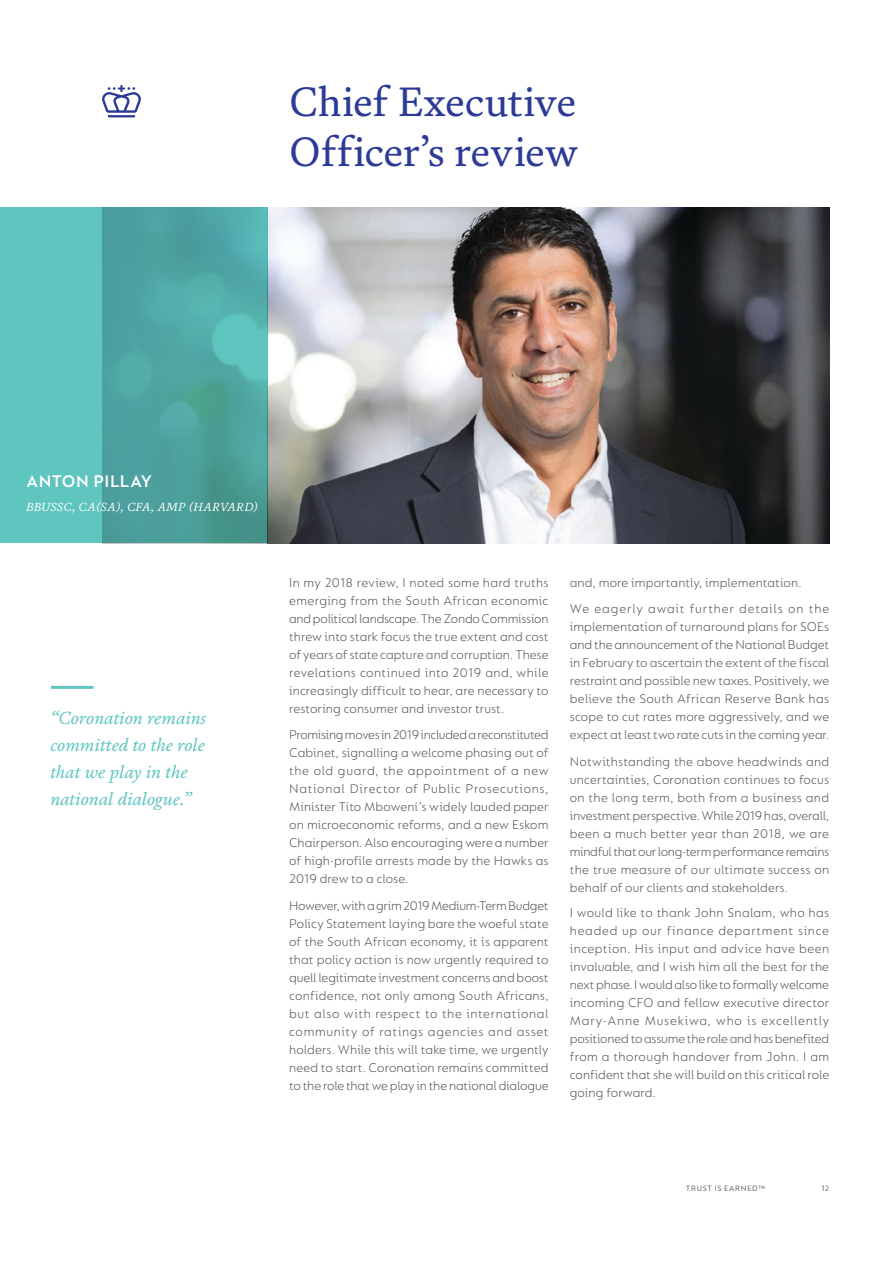
<style>
.page{position:relative;width:893px;height:1263px;background:#fff}
.page>*{position:absolute;margin:0;border:0;box-sizing:border-box;transform-origin:0 0}
.Header_Level_1_ES_19{font:42px/50.4px "FS Brabo";letter-spacing:-.01em;color:#2d3b97}
.Text_Intro_Copy_ES_1{font:italic 18px/27px "FS Brabo";letter-spacing:-.005em;color:#5fc5bf}
.t1{font:600 18px "FS Lucas";letter-spacing:.03em;color:#fff}
.Body_Copy_ES_19{font:300 13.5px/18px "FS Lucas";color:#58595b;text-align:justify}
.t2{font:italic 12px "FS Brabo";letter-spacing:.03em;color:#fff}
.t3{font:8.25px "FS Lucas";letter-spacing:.085em;color:#58595b}
</style>
<div class="page">
<img style="left:268px;top:207px;width:561px;height:336px">
<svg style="left:102px;top:85px;width:39px;height:32px"></svg>
<svg style="left:0;top:207px;width:268px;height:336px;background:#54b0ac"></svg>
<hr style="left:51px;top:686px;width:43px;height:3px;background:#5fc5bf">
<p class="Header_Level_1_ES_19" style="left:289px;top:75px;width:291px">Chief Executive<br>Officer’s review</p>
<p class="t1" style="left:27px;top:471px;width:127px">ANTON PILLAY</p>
<p class="t2" style="left:27px;top:498px;width:234px">BBUSSC, CA(SA), CFA, AMP (HARVARD)</p>
<p class="Text_Intro_Copy_ES_1" style="left:51px;top:703px;width:158px">“Coronation remains committed to the role that we play in the national dialogue.”</p>
<p class="Body_Copy_ES_19" style="left:289px;top:573px;width:261px">In my 2018 review, I noted some hard truths emerging from the South African economic and political landscape. The Zondo Commission threw into stark focus the true extent and cost of years of state capture and corruption. These revelations continued into 2019 and, while increasingly difficult to hear, are necessary to restoring consumer and investor trust.</p>
<p class="Body_Copy_ES_19" style="left:289px;top:725px;width:261px">Promising moves in 2019 included a reconstituted Cabinet, signalling a welcome phasing out of the old guard, the appointment of a new National Director of Public Prosecutions, Minister Tito Mboweni’s widely lauded paper on microeconomic reforms, and a new Eskom Chairperson. Also encouraging were a number of high-profile arrests made by the Hawks as 2019 drew to a close.</p>
<p class="Body_Copy_ES_19" style="left:289px;top:896px;width:261px">However, with a grim 2019 Medium-Term Budget Policy Statement laying bare the woeful state of the South African economy, it is apparent that policy action is now urgently required to quell legitimate investment concerns and boost confidence, not only among South Africans, but also with respect to the international community of ratings agencies and asset holders. While this will take time, we urgently need to start. Coronation remains committed to the role that we play in the national dialogue</p>
<p class="Body_Copy_ES_19" style="left:570px;top:573px;width:233px">and, more importantly, implementation.</p>
<p class="Body_Copy_ES_19" style="left:570px;top:599px;width:261px">We eagerly await further details on the implementation of turnaround plans for SOEs and the announcement of the National Budget in February to ascertain the extent of the fiscal restraint and possible new taxes. Positively, we believe the South African Reserve Bank has scope to cut rates more aggressively, and we expect at least two rate cuts in the coming year.</p>
<p class="Body_Copy_ES_19" style="left:570px;top:752px;width:261px">Notwithstanding the above headwinds and uncertainties, Coronation continues to focus on the long term, both from a business and investment perspective. While 2019 has, overall, been a much better year than 2018, we are mindful that our long-term performance remains the true measure of our ultimate success on behalf of our clients and stakeholders.</p>
<p class="Body_Copy_ES_19" style="left:570px;top:903px;width:261px">I would like to thank John Snalam, who has headed up our finance department since inception. His input and advice have been invaluable, and I wish him all the best for the next phase. I would also like to formally welcome incoming CFO and fellow executive director Mary-Anne Musekiwa, who is excellently positioned to assume the role and has benefited from a thorough handover from John. I am confident that she will build on this critical role going forward.</p>
<p class="t3" style="left:686px;top:1183px;width:81px">TRUST IS EARNED™</p>
<p class="t3" style="left:821px;top:1183px;width:9px">12</p>
</div>
